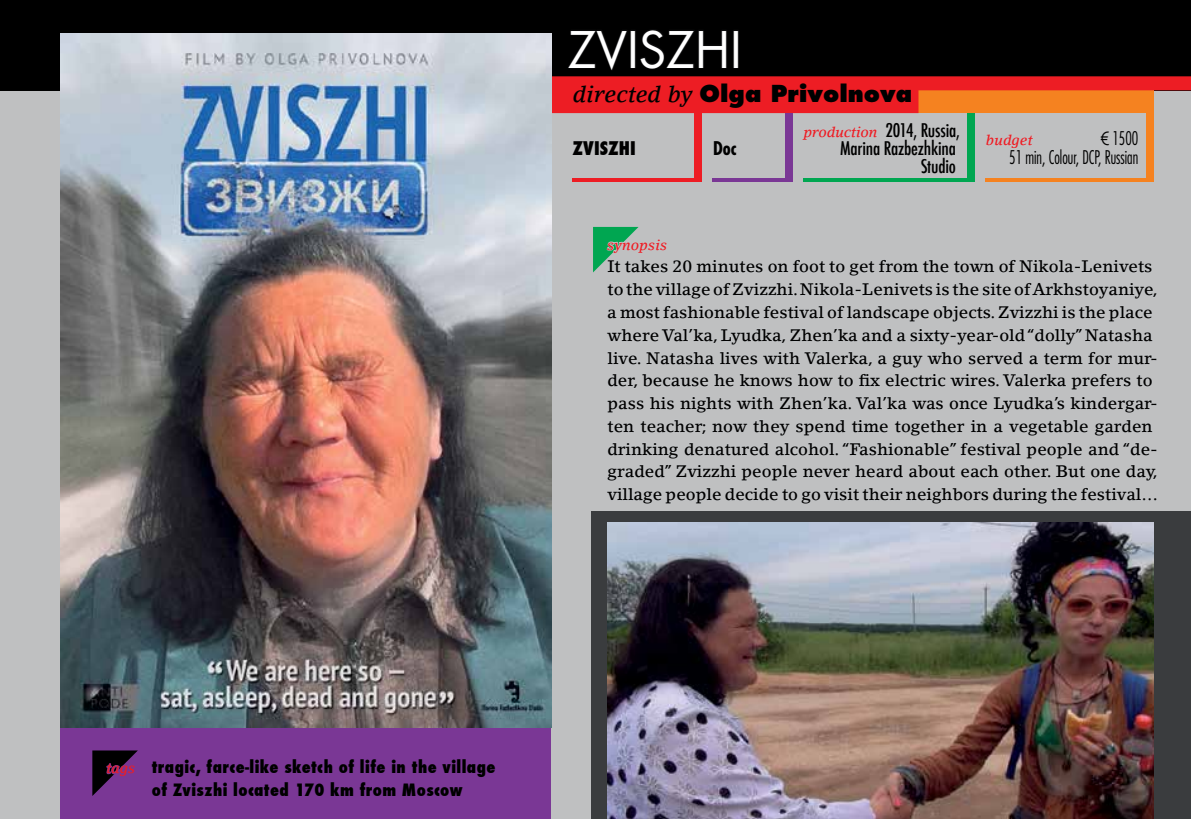
<style>
.page{position:relative;width:1191px;height:819px;background:#bfc0c1}
.page>*{position:absolute;margin:0;border:0;box-sizing:border-box;transform-origin:0 0}
.t1{font:49px "Futura";color:#fff}
.t2{font:800 22.75px "Futura";color:#000}
.t3{font:500 condensed 18.38px/18.2px "Futura";letter-spacing:-.01em;color:#000;text-align:right}
.t4{font:300 condensed 18.38px/18.2px "Futura";color:#000;text-align:right;scale:.85 1}
.t5{font:800 condensed 18.38px "Futura";color:#000}
.t6{font:700 condensed 18.38px "Futura";color:#000}
.t7{font:500 16.62px/22.8px "Lino Letter LT";color:#000}
.t8{font:800 condensed 16.62px/22.8px "Futura";letter-spacing:.025em;color:#000}
.t9{font:italic 500 14.35px "Lino Letter LT";color:#ed1d24}
.s1{font-family:"Lino Letter LT";font-weight:500;font-style:italic}
.s2{font-family:"Lino Letter LT";font-style:italic;font-stretch:normal;font-size:14.35px;color:#ed1d24}
.s3{font-family:"Century Gothic";font-weight:400;font-stretch:normal}
.s4{font-family:"Lino Letter LT";font-weight:500;font-style:italic;font-stretch:normal;font-size:14.35px;color:#ed1d24}
</style>
<div class="page">
<div style="left:0;top:0;width:1191px;height:90px;background:#000"></div>
<div style="left:61px;top:727px;width:490px;height:92px;background:#7a3795"></div>
<div style="left:591px;top:511px;width:600px;height:308px;background:#3a3c3e"></div>
<div style="left:565px;top:90px;width:588px;height:23px;background:#f58220"></div>
<div style="left:516px;top:76px;width:675px;height:14px;background:#ed1d24"></div>
<div style="left:516px;top:89px;width:402px;height:24px;background:#ed1d24"></div>
<svg style="left:568px;top:30px;width:59px;height:40px"></svg>
<div style="left:630px;top:30px;width:6px;height:39px;border:2px solid #0a0a0b"></div>
<svg style="left:641px;top:29px;width:86px;height:40px"></svg>
<div style="left:733px;top:30px;width:6px;height:39px;border:2px solid #0a0a0b"></div>
<svg style="left:593px;top:226px;width:46px;height:47px"></svg>
<div style="left:694px;top:113px;width:7px;height:68px;background:#ed1d24"></div>
<div style="left:785px;top:113px;width:7px;height:68px;background:#7a3795"></div>
<div style="left:967px;top:113px;width:7px;height:68px;background:#00a651"></div>
<div style="left:1146px;top:113px;width:7px;height:68px;background:#f58220"></div>
<hr style="left:572px;top:178px;width:126px;height:3px;background:#ed1d24">
<hr style="left:712px;top:178px;width:77px;height:3px;background:#7a3795">
<hr style="left:803px;top:178px;width:168px;height:3px;background:#00a651">
<hr style="left:985px;top:178px;width:168px;height:3px;background:#f58220">
<svg style="left:89px;top:727px;width:408px;height:69px"></svg>
<img style="left:61px;top:33px;width:490px;height:694px">
<img style="left:607px;top:523px;width:546px;height:296px">
<h1 class="t1" style="left:568px;top:18px;width:175px">ZVISZHI</h1>
<h2 class="t2" style="left:573px;top:79px;width:341px"><span class="s1">directed by</span> Olga Privolnova</h2>
<p class="t5" style="left:572px;top:135px;width:65px">ZVISZHI</p>
<p class="t6" style="left:713px;top:136px;width:25px">Doc</p>
<p class="t3" style="left:803px;top:121px;width:158px"><span class="s2">production</span> 2014, Russia,<br>Marina Razbezhkina<br>Studio</p>
<p class="t4" style="left:1009px;top:129px;width:153px"><span class="s3">€</span> 1500<br>51 min, Colour, DCP, Russian</p>
<p class="t9" style="left:986px;top:132px;width:48px">budget</p>
<p class="t9" style="left:607px;top:236px;width:62px">synopsis</p>
<p class="t7" style="left:607px;top:255px;width:552px">It takes 20 minutes on foot to get from the town of Nikola-Lenivets to the village of Zvizzhi. Nikola-Lenivets is the site of Arkhstoyaniye, a most fashionable festival of landscape objects. Zvizzhi is the place where Val’ka, Lyudka, Zhen’ka and a sixty-year-old “dolly” Natasha live. Natasha lives with Valerka, a guy who served a term for mur&shy;der, because he knows how to fix electric wires. Valerka prefers to pass his nights with Zhen’ka. Val’ka was once Lyudka’s kindergar&shy;ten teacher; now they spend time together in a vegetable garden drinking denatured alcohol. “Fashionable” festival people and “de&shy;graded” Zvizzhi people never heard about each other. But one day, village people decide to go visit their neighbors during the festival…</p>
<p class="t8" style="left:152px;top:755px;width:345px;text-indent:-46px"><span class="s4">tags</span> tragic, farce-like sketch of life in the village of Zviszhi located 170 km from Moscow</p>
</div>
